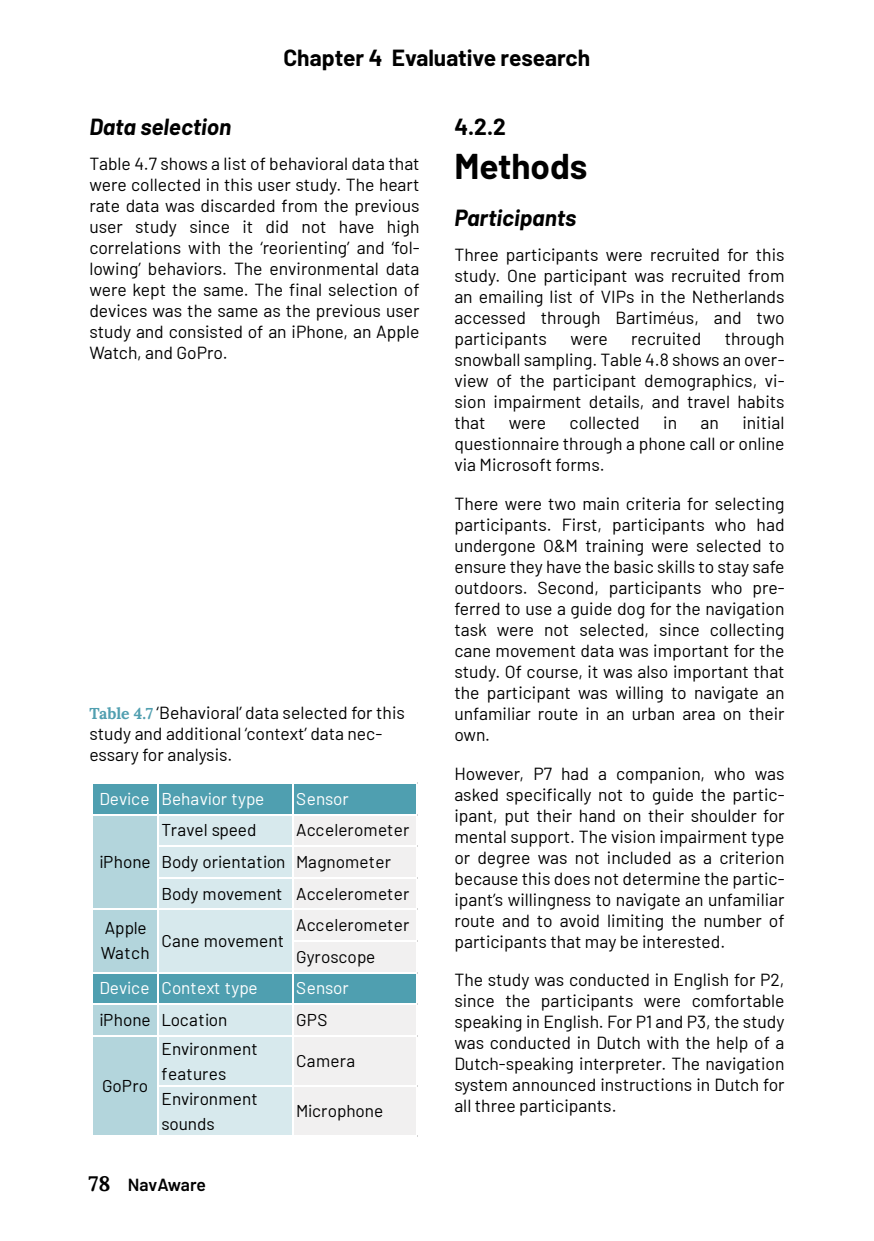
<style>
.page{position:relative;width:874px;height:1241px;background:#fff}
.page>*{position:absolute;margin:0;border:0;box-sizing:border-box;transform-origin:0 0}
.t1{font:700 35px "Barlow";color:#000}
.t2{font:700 22.75px "Barlow";color:#000}
.t3{font:italic 700 22.75px "Barlow";color:#000}
.t4{font:700 21px "Lora";color:#000}
.t5{font:17.5px/21px "Barlow";color:#000;text-align:justify}
.t6{font:600 17.5px "Barlow";letter-spacing:-.01em;color:#000}
.t7{font:17.15px/25px "Barlow";letter-spacing:.005em;color:#000}
.t8{font:17.15px "Barlow";color:#fff}
.s1{font-family:"Lora";font-weight:700;font-size:15.75px;color:#519fb0}
</style>
<div class="page">
<div style="left:93px;top:783px;width:324px;height:32px;background:#4f9fb0"></div>
<div style="left:93px;top:813px;width:66px;height:160px;background:#b3d5dc"></div>
<div style="left:157px;top:813px;width:136px;height:160px;background:#d7e9ed"></div>
<div style="left:292px;top:813px;width:125px;height:160px;background:#f1f0f0"></div>
<div style="left:93px;top:971px;width:324px;height:33px;background:#4f9fb0"></div>
<div style="left:93px;top:1003px;width:66px;height:133px;background:#b3d5dc"></div>
<div style="left:157px;top:1003px;width:136px;height:133px;background:#d7e9ed"></div>
<div style="left:292px;top:1003px;width:125px;height:133px;background:#f1f0f0"></div>
<hr style="left:93px;top:813px;width:324px;height:2px;background:#fff">
<hr style="left:159px;top:845px;width:258px;height:1px;background:#fff">
<hr style="left:159px;top:877px;width:258px;height:1px;background:#fff">
<hr style="left:93px;top:908px;width:324px;height:1px;background:#fff">
<hr style="left:293px;top:940px;width:124px;height:1px;background:#fff">
<hr style="left:93px;top:971px;width:324px;height:2px;background:#fff">
<hr style="left:93px;top:1003px;width:324px;height:1px;background:#fff">
<hr style="left:93px;top:1035px;width:324px;height:1px;background:#fff">
<hr style="left:159px;top:1085px;width:258px;height:1px;background:#fff">
<hr style="left:93px;top:1135px;width:324px;height:1px;background:#fff">
<hr style="left:157px;top:782px;width:2px;height:354px;background:#fff">
<hr style="left:292px;top:782px;width:1px;height:354px;background:#fff">
<hr style="left:416px;top:782px;width:1px;height:354px;background:#fff">
<h2 class="t2" style="left:283px;top:44px;width:308px">Chapter 4 Evaluative research</h2>
<h2 class="t3" style="left:89px;top:112px;width:143px">Data selection</h2>
<p class="t5" style="left:89px;top:152px;width:331px">Table 4.7 shows a list of behavioral data that were collected in this user study. The heart rate data was discarded from the previous user study since it did not have high correlations with the ‘reorienting’ and ‘fol‐ lowing’ behaviors. The environmental data were kept the same. The final selection of devices was the same as the previous user study and consisted of an iPhone, an Apple Watch, and GoPro.</p>
<p class="t5" style="left:89px;top:701px;width:317px;text-align:left"><span class="s1">Table 4.7</span> ‘Behavioral’ data selected for this study and additional ‘context’ data nec‐ essary for analysis.</p>
<p class="t8" style="left:99px;top:787px;width:166px">Device Behavior type</p>
<p class="t8" style="left:296px;top:787px;width:54px">Sensor</p>
<p class="t7" style="left:161px;top:816px;width:97px">Travel speed</p>
<p class="t7" style="left:296px;top:816px;width:115px">Accelerometer</p>
<p class="t7" style="left:161px;top:848px;width:231px">Body orientation Magnometer</p>
<p class="t7" style="left:161px;top:880px;width:249px">Body movement Accelerometer</p>
<p class="t7" style="left:296px;top:911px;width:115px">Accelerometer</p>
<p class="t7" style="left:296px;top:943px;width:81px">Gyroscope</p>
<p class="t8" style="left:99px;top:977px;width:160px">Device Context type</p>
<p class="t8" style="left:296px;top:977px;width:54px">Sensor</p>
<p class="t7" style="left:99px;top:1006px;width:129px">iPhone Location</p>
<p class="t7" style="left:296px;top:1006px;width:33px">GPS</p>
<p class="t7" style="left:161px;top:1035px;width:98px">Environment features</p>
<p class="t7" style="left:296px;top:1047px;width:60px">Camera</p>
<p class="t7" style="left:161px;top:1085px;width:98px">Environment sounds</p>
<p class="t7" style="left:296px;top:1097px;width:88px">Microphone</p>
<p class="t7" style="left:99px;top:848px;width:53px">iPhone</p>
<p class="t7" style="left:101px;top:914px;width:50px">Apple<br>Watch</p>
<p class="t7" style="left:161px;top:927px;width:124px">Cane movement</p>
<p class="t7" style="left:102px;top:1072px;width:48px">GoPro</p>
<p class="t4" style="left:89px;top:1169px;width:23px">78</p>
<p class="t6" style="left:128px;top:1173px;width:79px">NavAware</p>
<h2 class="t2" style="left:454px;top:112px;width:53px">4.2.2</h2>
<h1 class="t1" style="left:454px;top:144px;width:134px">Methods</h1>
<h2 class="t3" style="left:454px;top:203px;width:123px">Participants</h2>
<p class="t5" style="left:454px;top:243px;width:331px">Three participants were recruited for this study. One participant was recruited from an emailing list of VIPs in the Netherlands accessed through Bartiméus, and two participants</p>
<p class="t5" style="left:570px;top:327px;width:39px">were</p>
<p class="t5" style="left:631px;top:327px;width:71px">recruited</p>
<p class="t5" style="left:454px;top:327px;width:331px;text-indent:270px">through snowball sampling. Table 4.8 shows an over‐ view of the participant demographics, vi‐ sion impairment details, and travel habits that</p>
<p class="t5" style="left:454px;top:411px;width:331px;text-indent:288px">initial questionnaire through a phone call or online via Microsoft forms.</p>
<p class="t5" style="left:454px;top:492px;width:331px">There were two main criteria for selecting participants. First, participants who had undergone O&amp;M training were selected to ensure they have the basic skills to stay safe outdoors. Second, participants who pre‐ ferred to use a guide dog for the navigation task were not selected, since collecting cane movement data was important for the study. Of course, it was also important that the participant was willing to navigate an unfamiliar route in an urban area on their own.</p>
<p class="t5" style="left:454px;top:761px;width:331px">However, P7 had a companion, who was asked specifically not to guide the partic‐ ipant, put their hand on their shoulder for mental support. The vision impairment type or degree was not included as a criterion because this does not determine the partic‐ ipant’s willingness to navigate an unfamiliar route and to avoid limiting the number of participants that may be interested.</p>
<p class="t5" style="left:454px;top:968px;width:331px">The study was conducted in English for P2, since the participants were comfortable speaking in English. For P1 and P3, the study was conducted in Dutch with the help of a Dutch-speaking interpreter. The navigation system announced instructions in Dutch for all three participants.</p>
<p class="t5" style="left:508px;top:411px;width:39px">were</p>
<p class="t5" style="left:569px;top:411px;width:72px">collected</p>
<p class="t5" style="left:663px;top:411px;width:15px">in</p>
<p class="t5" style="left:700px;top:411px;width:20px">an</p>
</div>
